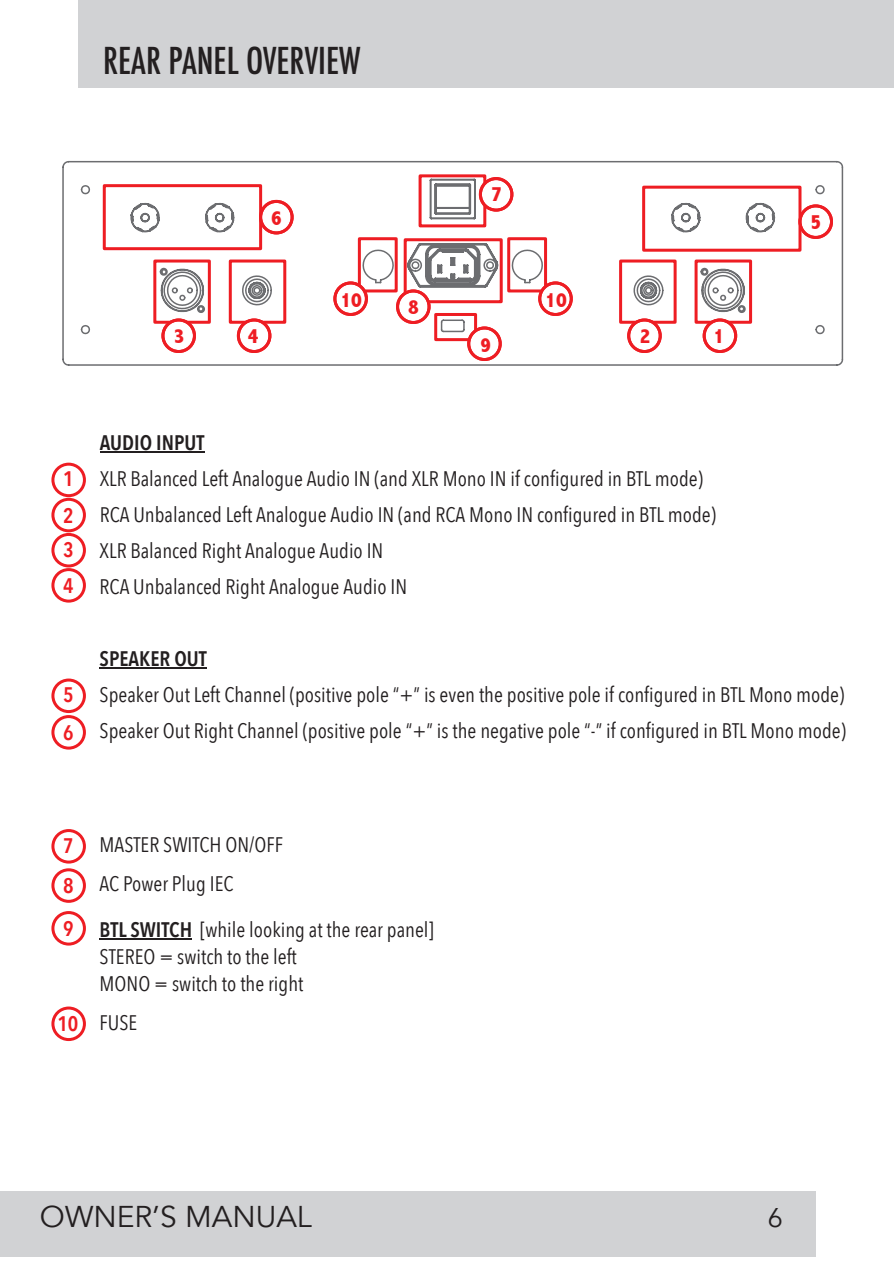
<style>
.page{position:relative;width:894px;height:1264px;background:#fff}
.page>*{position:absolute;margin:0;border:0;box-sizing:border-box;transform-origin:0 0}
.t1{font:500 condensed 36px "Futura";color:#231f20}
.t2{font:30px "Avenir";color:#231f20}
.t3{font:27px "Avenir";color:#231f20}
.t4{font:21px/36px "Avenir Next Condensed";color:#231f20}
.t5{font:600 21px "Avenir Next Condensed";color:#231f20}
.t6{font:800 condensed 21px "Abadi";color:#ee1d23}
.t7{font:600 21px/35.4px "Avenir Next Condensed";color:#ee1d23}
.s1{font-weight:600}
</style>
<div class="page">
<svg style="left:62px;top:160px;width:782px;height:206px"></svg>
<div style="left:78px;top:0;width:815px;height:88px;background:#d1d2d4"></div>
<hr style="left:100px;top:451px;width:104px;height:1px;background:#231f20">
<hr style="left:100px;top:667px;width:107px;height:1px;background:#231f20">
<div style="left:51px;top:462px;width:35px;height:35px;border:3px solid #ee1d23;border-radius:50%"></div>
<div style="left:153px;top:259px;width:58px;height:65px;border:3px solid #ee1d23"></div>
<div style="left:358px;top:237px;width:40px;height:55px;border:3px solid #ee1d23"></div>
<div style="left:404px;top:238px;width:99px;height:65px;border:3px solid #ee1d23"></div>
<div style="left:434px;top:313px;width:43px;height:28px;border:3px solid #ee1d23"></div>
<div style="left:642px;top:186px;width:159px;height:66px;border:3px solid #ee1d23"></div>
<svg style="left:161px;top:318px;width:35px;height:35px"></svg>
<div style="left:161px;top:318px;width:35px;height:35px;border:3px solid #ee1d23;border-radius:50%"></div>
<svg style="left:396px;top:289px;width:35px;height:35px"></svg>
<div style="left:396px;top:289px;width:35px;height:35px;border:3px solid #ee1d23;border-radius:50%"></div>
<svg style="left:333px;top:281px;width:35px;height:35px"></svg>
<div style="left:333px;top:281px;width:35px;height:35px;border:3px solid #ee1d23;border-radius:50%"></div>
<svg style="left:467px;top:326px;width:35px;height:35px"></svg>
<div style="left:467px;top:326px;width:35px;height:35px;border:3px solid #ee1d23;border-radius:50%"></div>
<svg style="left:798px;top:204px;width:35px;height:35px"></svg>
<div style="left:798px;top:204px;width:35px;height:35px;border:3px solid #ee1d23;border-radius:50%"></div>
<div style="left:51px;top:498px;width:35px;height:34px;border:3px solid #ee1d23;border-radius:50%"></div>
<div style="left:51px;top:533px;width:35px;height:34px;border:3px solid #ee1d23;border-radius:50%"></div>
<div style="left:51px;top:568px;width:35px;height:34px;border:3px solid #ee1d23;border-radius:50%"></div>
<div style="left:51px;top:678px;width:35px;height:35px;border:3px solid #ee1d23;border-radius:50%"></div>
<div style="left:51px;top:715px;width:35px;height:34px;border:3px solid #ee1d23;border-radius:50%"></div>
<div style="left:51px;top:829px;width:35px;height:34px;border:3px solid #ee1d23;border-radius:50%"></div>
<div style="left:51px;top:868px;width:35px;height:34px;border:3px solid #ee1d23;border-radius:50%"></div>
<div style="left:51px;top:911px;width:35px;height:34px;border:3px solid #ee1d23;border-radius:50%"></div>
<div style="left:51px;top:1006px;width:35px;height:34px;border:3px solid #ee1d23;border-radius:50%"></div>
<div style="left:229px;top:259px;width:57px;height:65px;border:3px solid #ee1d23"></div>
<svg style="left:237px;top:318px;width:34px;height:35px"></svg>
<div style="left:237px;top:318px;width:34px;height:35px;border:3px solid #ee1d23;border-radius:50%"></div>
<div style="left:619px;top:259px;width:58px;height:65px;border:3px solid #ee1d23"></div>
<svg style="left:627px;top:318px;width:35px;height:35px"></svg>
<div style="left:627px;top:318px;width:35px;height:35px;border:3px solid #ee1d23;border-radius:50%"></div>
<div style="left:694px;top:259px;width:58px;height:65px;border:3px solid #ee1d23"></div>
<svg style="left:703px;top:318px;width:34px;height:35px"></svg>
<div style="left:703px;top:318px;width:34px;height:35px;border:3px solid #ee1d23;border-radius:50%"></div>
<div style="left:507px;top:237px;width:40px;height:55px;border:3px solid #ee1d23"></div>
<svg style="left:538px;top:281px;width:35px;height:35px"></svg>
<div style="left:538px;top:281px;width:35px;height:35px;border:3px solid #ee1d23;border-radius:50%"></div>
<div style="left:103px;top:184px;width:159px;height:66px;border:3px solid #ee1d23"></div>
<svg style="left:259px;top:200px;width:35px;height:34px"></svg>
<div style="left:259px;top:200px;width:35px;height:34px;border:3px solid #ee1d23;border-radius:50%"></div>
<div style="left:419px;top:174px;width:67px;height:53px;border:3px solid #ee1d23"></div>
<div style="left:479px;top:177px;width:34px;height:34px;background:#fff;border:3px solid #ee1d23;border-radius:50%"></div>
<div style="left:479px;top:177px;width:34px;height:34px;border:3px solid #ee1d23;border-radius:50%"></div>
<div style="left:0;top:1191px;width:816px;height:65px;background:#d1d2d4"></div>
<hr style="left:100px;top:938px;width:92px;height:1px;background:#231f20">
<h1 class="t1" style="left:103px;top:44px;width:259px">REAR PANEL OVERVIEW</h1>
<p class="t6" style="left:492px;top:187px;width:12px">7</p>
<p class="t6" style="left:271px;top:210px;width:12px">6</p>
<p class="t6" style="left:810px;top:215px;width:12px">5</p>
<p class="t6" style="left:340px;top:292px;width:23px">10</p>
<p class="t6" style="left:545px;top:292px;width:23px">10</p>
<p class="t6" style="left:480px;top:337px;width:12px">9</p>
<p class="t6" style="left:408px;top:300px;width:12px">8</p>
<p class="t6" style="left:174px;top:328px;width:12px">3</p>
<p class="t6" style="left:248px;top:328px;width:12px">4</p>
<p class="t6" style="left:640px;top:328px;width:12px">2</p>
<p class="t6" style="left:714px;top:328px;width:12px">1</p>
<p class="t7" style="left:63px;top:462px;width:12px;text-align:justify">1<br>2<br>3<br>4</p>
<p class="t7" style="left:63px;top:677px;width:12px;line-height:37.2px">5<br>6</p>
<p class="t5" style="left:100px;top:429px;width:106px">AUDIO INPUT</p>
<p class="t4" style="left:100px;top:461px;width:618px">XLR Balanced Left Analogue Audio IN (and XLR Mono IN if configured in BTL mode)<br>RCA Unbalanced Left Analogue Audio IN (and RCA Mono IN configured in BTL mode)<br>XLR Balanced Right Analogue Audio IN<br>RCA Unbalanced Right Analogue Audio IN</p>
<p class="t5" style="left:100px;top:645px;width:109px">SPEAKER OUT</p>
<p class="t4" style="left:100px;top:677px;width:748px">Speaker Out Left Channel (positive pole “+” is even the positive pole if configured in BTL Mono mode)<br>Speaker Out Right Channel (positive pole “+” is the negative pole “-” if configured in BTL Mono mode)</p>
<p class="t7" style="left:63px;top:826px;width:12px;line-height:39.6px">7<br>8</p>
<p class="t7" style="left:63px;top:911px;width:12px">9</p>
<p class="t7" style="left:57px;top:1006px;width:23px">10</p>
<p class="t4" style="left:100px;top:825px;width:185px;line-height:39px">MASTER SWITCH ON/OFF<br>AC Power Plug IEC</p>
<p class="t4" style="left:100px;top:916px;width:336px;line-height:27px"><span class="s1">BTL SWITCH</span> [while looking at the rear panel]<br>STEREO = switch to the left<br>MONO = switch to the right</p>
<p class="t4" style="left:100px;top:1005px;width:39px">FUSE</p>
<h2 class="t2" style="left:40px;top:1196px;width:273px">OWNER’S MANUAL</h2>
<p class="t3" style="left:768px;top:1199px;width:17px">6</p>
</div>
